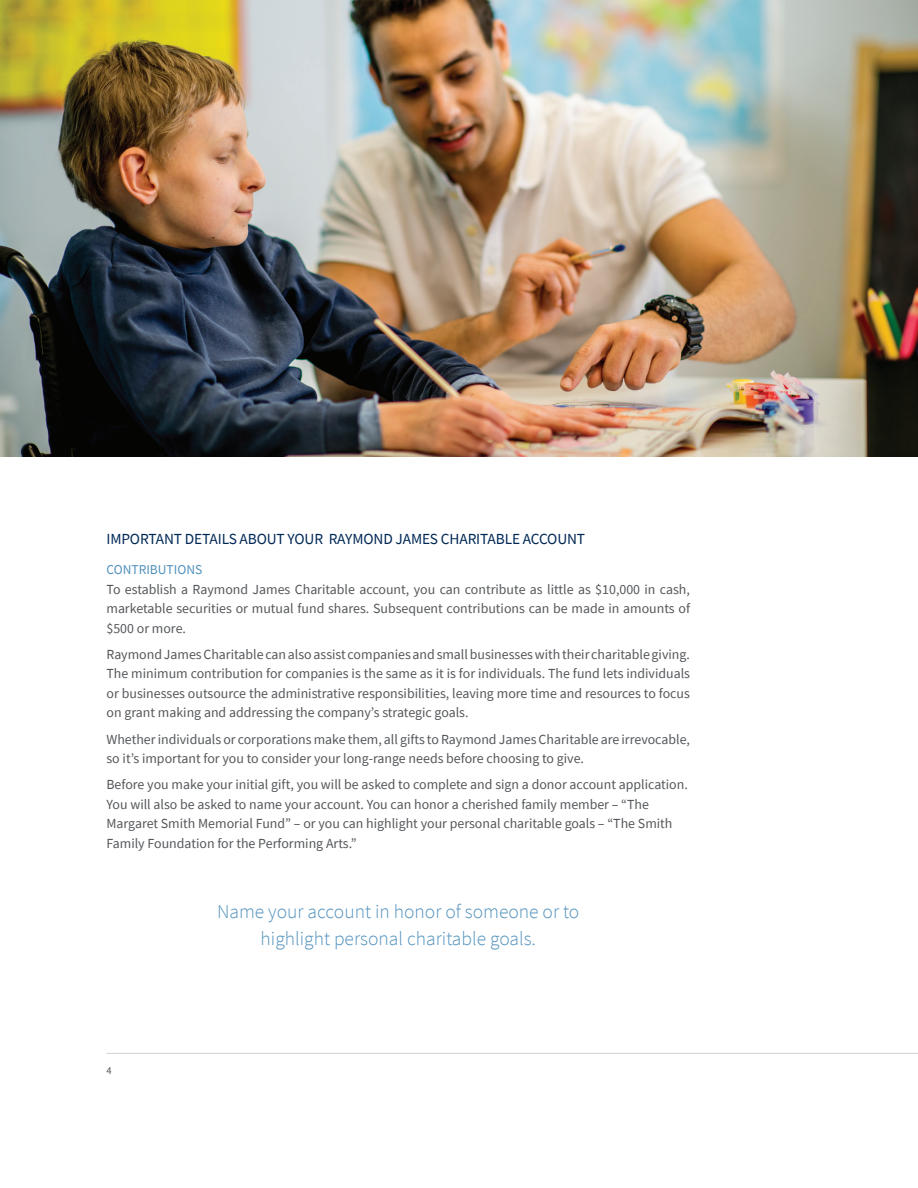
<style>
.page{position:relative;width:918px;height:1188px;background:#fff}
.page>*{position:absolute;margin:0;border:0;box-sizing:border-box;transform-origin:0 0}
.Intro_Paragraph{font:300 19.5px/27px "Source Sans Pro";color:#5292bd;text-align:center}
.Subhead_-_1st_Tier{font:15.3px "Source Sans Pro";letter-spacing:-.01em;color:#002855}
.Body_Copy_-_9_25_13{font:13.8px/19.5px "Source Sans Pro";color:#54575a;text-align:justify}
.Subhead_-_2nd_Tier{font:13.5px "Source Sans Pro";color:#5292bd}
.t1{font:10.5px "Source Sans Pro";color:#54575a}
</style>
<div class="page">
<hr style="left:106px;top:1053px;width:812px;height:1px;background:#d3d2d3">
<img style="left:0;top:0;width:918px;height:456px">
<p class="Subhead_-_1st_Tier" style="left:106px;top:529px;width:480px">IMPORTANT DETAILS ABOUT YOUR RAYMOND JAMES CHARITABLE ACCOUNT</p>
<p class="Subhead_-_2nd_Tier" style="left:106px;top:561px;width:97px">CONTRIBUTIONS</p>
<p class="Body_Copy_-_9_25_13" style="left:106px;top:579px;width:585px">To establish a Raymond James Charitable account, you can contribute as little as $10,000 in cash, marketable securities or mutual fund shares. Subsequent contributions can be made in amounts of $500 or more.</p>
<p class="Body_Copy_-_9_25_13" style="left:106px;top:644px;width:585px">Raymond James Charitable can also assist companies and small businesses with their charitable giving.<br>The minimum contribution for companies is the same as it is for individuals. The fund lets individuals or businesses outsource the administrative responsibilities, leaving more time and resources to focus on grant making and addressing the company’s strategic goals.</p>
<p class="Body_Copy_-_9_25_13" style="left:106px;top:729px;width:585px">Whether individuals or corporations make them, all gifts to Raymond James Charitable are irrevocable, so it’s important for you to consider your long-range needs before choosing to give.</p>
<p class="Body_Copy_-_9_25_13" style="left:106px;top:775px;width:583px;text-align:left">Before you make your initial gift, you will be asked to complete and sign a donor account application.<br>You will also be asked to name your account. You can honor a cherished family member – “The Margaret Smith Memorial Fund” – or you can highlight your personal charitable goals – “The Smith Family Foundation for the Performing Arts.”</p>
<p class="t1" style="left:106px;top:1064px;width:7px">4</p>
<p class="Intro_Paragraph" style="left:217px;top:898px;width:364px">Name your account in honor of someone or to highlight personal charitable goals.</p>
</div>
